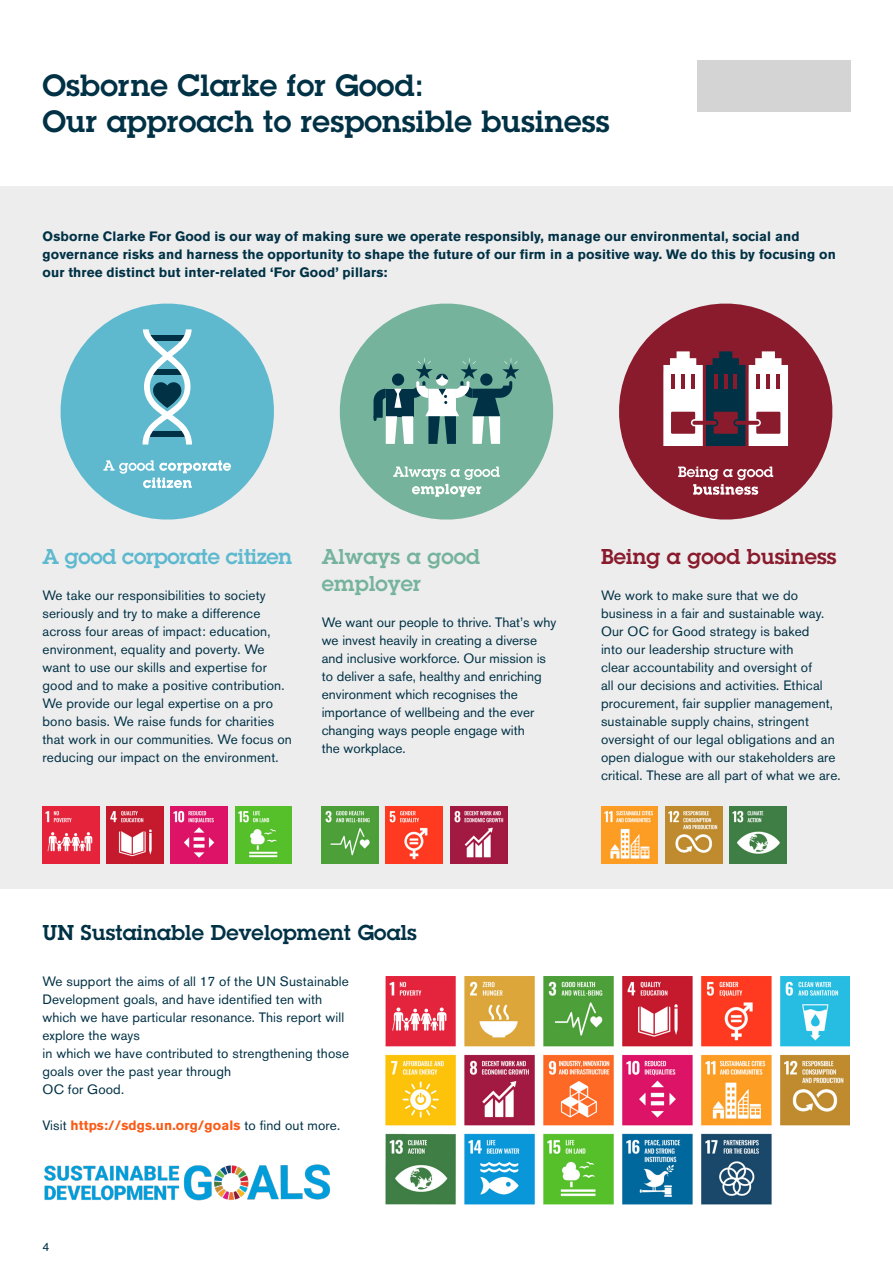
<style>
.page{position:relative;width:893px;height:1263px;background:#fff}
.page>*{position:absolute;margin:0;border:0;box-sizing:border-box;transform-origin:0 0}
.t1{font:600 30px/36px "ITC Lubalinfor OC";letter-spacing:.01em;color:#003145}
.t2{font:600 21px "ITC Lubalinfor OC";letter-spacing:.01em;color:#003145}
.t3{font:600 21px "ITC Lubalinfor OC";letter-spacing:-.01em;color:#5eb9cf}
.t4{font:600 21px/27px "ITC Lubalinfor OC";letter-spacing:.01em;color:#75b39d}
.t5{font:600 21px "ITC Lubalinfor OC";letter-spacing:.01em;color:#891b2d}
.t6{font:13.5px/18px "Akzidenz Grotesk BE";letter-spacing:.01em;color:#003145}
.t7{font:700 13.5px/18px "Akzidenz Grotesk BE";letter-spacing:.01em;color:#003145}
.t8{font:700 13.5px "Akzidenz Grotesk BE";letter-spacing:.01em;color:#fb5a17}
.t9{font:12px "Akzidenz Grotesk BE";color:#003145}
.s1{font-weight:400;color:#003145}
</style>
<div class="page">
<div style="left:0;top:187px;width:893px;height:702px;background:#ededed"></div>
<img style="left:43px;top:806px;width:56px;height:57px">
<img style="left:107px;top:806px;width:57px;height:57px">
<img style="left:171px;top:806px;width:57px;height:57px">
<img style="left:235px;top:806px;width:57px;height:57px">
<img style="left:322px;top:806px;width:57px;height:57px">
<img style="left:386px;top:806px;width:57px;height:57px">
<img style="left:450px;top:806px;width:57px;height:57px">
<img style="left:601px;top:806px;width:57px;height:57px">
<img style="left:665px;top:806px;width:57px;height:57px">
<img style="left:729px;top:806px;width:57px;height:57px">
<img style="left:386px;top:976px;width:464px;height:228px">
<div style="left:697px;top:61px;width:153px;height:51px;background:#d4d4d4"></div>
<svg style="left:339px;top:303px;width:215px;height:217px;fill:#75b39d"></svg>
<svg style="left:393px;top:467px;width:107px;height:30px;background:#97c6b5"></svg>
<svg style="left:374px;top:358px;width:145px;height:86px;background:#72a199"></svg>
<svg style="left:619px;top:303px;width:214px;height:217px;fill:#891b2d"></svg>
<svg style="left:663px;top:351px;width:125px;height:95px;background:#a08a94"></svg>
<svg style="left:692px;top:421px;width:25px;height:4px"></svg>
<svg style="left:735px;top:421px;width:24px;height:4px"></svg>
<svg style="left:678px;top:467px;width:95px;height:28px;background:#aa5c69"></svg>
<svg style="left:60px;top:303px;width:214px;height:217px;fill:#5eb9cf"></svg>
<svg style="left:103px;top:460px;width:128px;height:28px;background:#83c9da"></svg>
<svg style="left:143px;top:329px;width:49px;height:115px;background:#7cb4c3"></svg>
<img style="left:44px;top:1164px;width:287px;height:37px">
<h1 class="t1" style="left:43px;top:67px;width:569px">Osborne Clarke for Good:<br>Our approach to responsible business</h1>
<p class="t7" style="left:43px;top:227px;width:795px">Osborne Clarke For Good is our way of making sure we operate responsibly, manage our environmental, social and governance risks and harness the opportunity to shape the future of our firm in a positive way. We do this by focusing on our three distinct but inter-related ‘For Good’ pillars:</p>
<h2 class="t3" style="left:43px;top:543px;width:251px">A good corporate citizen</h2>
<p class="t6" style="left:43px;top:587px;width:251px">We take our responsibilities to society seriously and try to make a difference across four areas of impact: education, environment, equality and poverty. We want to use our skills and expertise for good and to make a positive contribution.<br>We provide our legal expertise on a pro bono basis. We raise funds for charities that work in our communities. We focus on reducing our impact on the environment.</p>
<h2 class="t4" style="left:322px;top:543px;width:160px">Always a good employer</h2>
<p class="t6" style="left:322px;top:614px;width:236px">We want our people to thrive. That’s why we invest heavily in creating a diverse and inclusive workforce. Our mission is to deliver a safe, healthy and enriching environment which recognises the importance of wellbeing and the ever changing ways people engage with<br>the workplace.</p>
<h2 class="t5" style="left:601px;top:543px;width:237px">Being a good business</h2>
<p class="t6" style="left:601px;top:587px;width:241px">We work to make sure that we do business in a fair and sustainable way.<br>Our OC for Good strategy is baked<br>into our leadership structure with<br>clear accountability and oversight of<br>all our decisions and activities. Ethical procurement, fair supplier management, sustainable supply chains, stringent oversight of our legal obligations and an open dialogue with our stakeholders are critical. These are all part of what we are.</p>
<h2 class="t2" style="left:42px;top:918px;width:376px">UN Sustainable Development Goals</h2>
<p class="t6" style="left:42px;top:972px;width:308px">We support the aims of all 17 of the UN Sustainable Development goals, and have identified ten with which we have particular resonance. This report will explore the ways<br>in which we have contributed to strengthening those goals over the past year through<br>OC for Good.</p>
<p class="t8" style="left:42px;top:1117px;width:299px"><span class="s1">Visit</span> https://sdgs.un.org/goals <span class="s1">to find out more.</span></p>
<p class="t9" style="left:43px;top:1239px;width:8px">4</p>
</div>
